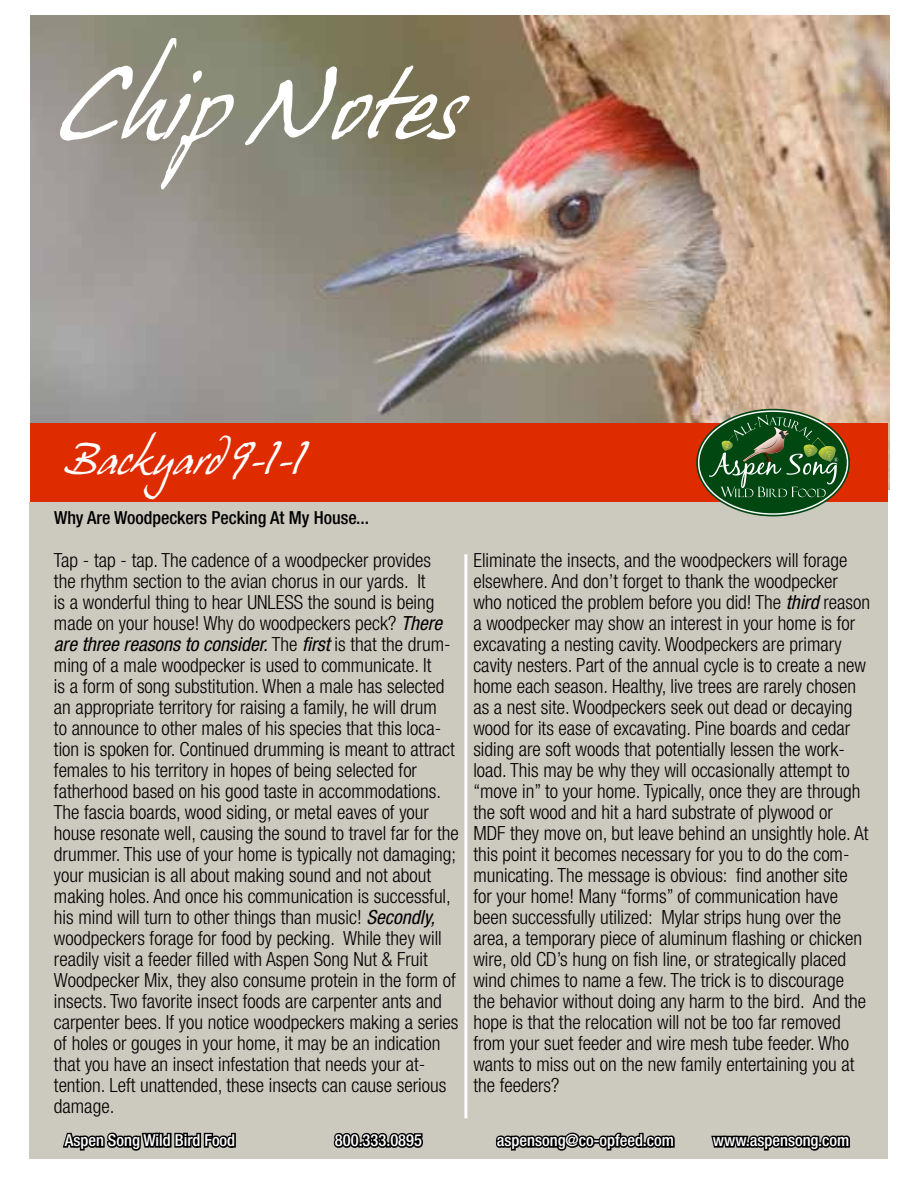
<style>
.page{position:relative;width:918px;height:1188px;background:#fff}
.page>*{position:absolute;margin:0;border:0;box-sizing:border-box;transform-origin:0 0}
.t1{font:90px "Hans Hand";color:#fff}
.t2{font:39px "Hans Hand";color:#fff}
.t3{font:300 condensed 19.5px/21px "Helvetica Neue";color:#000}
.t4{font:500 condensed 18px "Helvetica Neue";color:#000}
.t5{font:500 condensed 16.5px "Helvetica Neue";color:#fff}
.s1{font-weight:400;font-style:italic}
</style>
<div class="page">
<img style="left:30px;top:16px;width:860px;height:474px">
<div style="left:30px;top:502px;width:858px;height:657px;background:#ccc9be"></div>
<div style="left:30px;top:423px;width:858px;height:79px;background:#df2b00"></div>
<svg style="left:698px;top:410px;width:150px;height:105px;background:#4a6b40"></svg>
<hr style="left:464px;top:554px;width:3px;height:564px;background:#fff">
<svg style="left:62px;top:1132px;width:174px;height:19px"></svg>
<svg style="left:333px;top:1133px;width:90px;height:15px"></svg>
<svg style="left:495px;top:1132px;width:180px;height:19px"></svg>
<svg style="left:711px;top:1135px;width:139px;height:16px"></svg>
<h1 class="t1" style="left:60px;top:55px;width:402px">Chip Notes</h1>
<h2 class="t2" style="left:64px;top:438px;width:243px">Backyard 9-1-1</h2>
<p class="t4" style="left:54px;top:506px;width:316px">Why Are Woodpeckers Pecking At My House...</p>
<p class="t3" style="left:54px;top:549px;width:406px">Tap - tap - tap. The cadence of a woodpecker provides<br>the rhythm section to the avian chorus in our yards. It<br>is a wonderful thing to hear UNLESS the sound is being made on your house! Why do woodpeckers peck? <span class="s1">There are three reasons to consider.</span> The <span class="s1">first</span> is that the drum&shy;ming of a male woodpecker is used to communicate. It<br>is a form of song substitution. When a male has selected an appropriate territory for raising a family, he will drum<br>to announce to other males of his species that this loca&shy;tion is spoken for. Continued drumming is meant to attract females to his territory in hopes of being selected for fatherhood based on his good taste in accommodations.<br>The fascia boards, wood siding, or metal eaves of your house resonate well, causing the sound to travel far for the drummer. This use of your home is typically not damaging; your musician is all about making sound and not about making holes. And once his communication is successful, his mind will turn to other things than music! <span class="s1">Secondly, </span>woodpeckers forage for food by pecking. While they will readily visit a feeder filled with Aspen Song Nut &amp; Fruit Woodpecker Mix, they also consume protein in the form of insects. Two favorite insect foods are carpenter ants and carpenter bees. If you notice woodpeckers making a series of holes or gouges in your home, it may be an indication that you have an insect infestation that needs your at&shy;tention. Left unattended, these insects can cause serious damage.</p>
<p class="t3" style="left:473px;top:549px;width:398px">Eliminate the insects, and the woodpeckers will forage elsewhere. And don’t forget to thank the woodpecker who noticed the problem before you did! The <span class="s1">third</span> reason a woodpecker may show an interest in your home is for excavating a nesting cavity. Woodpeckers are primary cavity nesters. Part of the annual cycle is to create a new home each season. Healthy, live trees are rarely chosen as a nest site. Woodpeckers seek out dead or decaying wood for its ease of excavating. Pine boards and cedar siding are soft woods that potentially lessen the work&shy;load. This may be why they will occasionally attempt to “move in” to your home. Typically, once they are through the soft wood and hit a hard substrate of plywood or<br>MDF they move on, but leave behind an unsightly hole. At this point it becomes necessary for you to do the com&shy;municating. The message is obvious: find another site for your home! Many “forms” of communication have been successfully utilized: Mylar strips hung over the area, a temporary piece of aluminum flashing or chicken wire, old CD’s hung on fish line, or strategically placed wind chimes to name a few. The trick is to discourage the behavior without doing any harm to the bird. And the hope is that the relocation will not be too far removed from your suet feeder and wire mesh tube feeder. Who wants to miss out on the new family entertaining you at the feeders?</p>
<p class="t5" style="left:65px;top:1130px;width:172px">Aspen Song Wild Bird Food</p>
<p class="t5" style="left:335px;top:1130px;width:89px">800.333.0895</p>
<p class="t5" style="left:497px;top:1130px;width:179px">aspensong@co-opfeed.com</p>
<p class="t5" style="left:713px;top:1130px;width:138px">www.aspensong.com</p>
</div>
